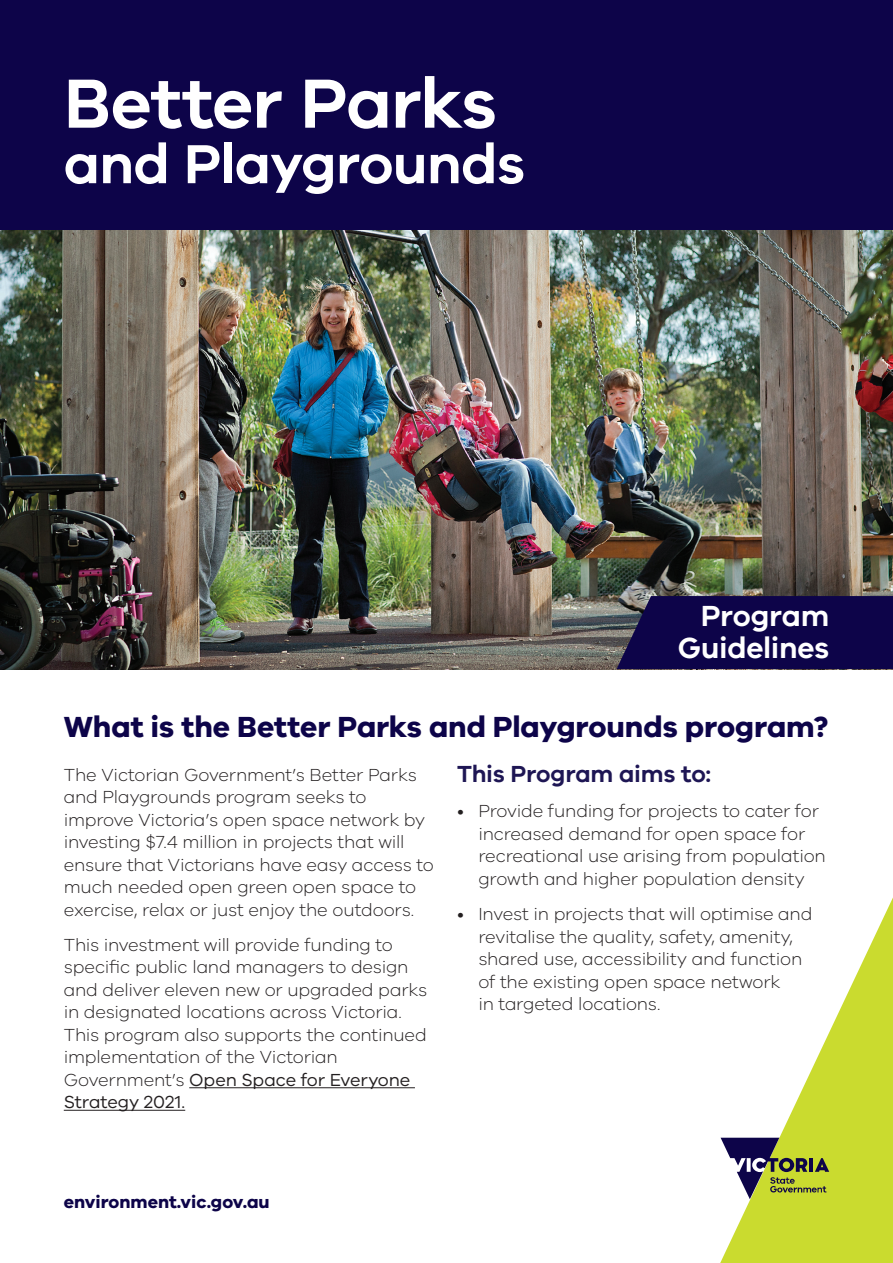
<style>
.page{position:relative;width:893px;height:1263px;background:#fff}
.page>*{position:absolute;margin:0;border:0;box-sizing:border-box;transform-origin:0 0}
.t1{font:600 71.7px "VIC";letter-spacing:-.02em;color:#fff}
.t2{font:600 56.7px "VIC";letter-spacing:-.015em;color:#fff}
.t3{font:700 30px "VIC";letter-spacing:-.005em;color:#0d0449}
.t4{font:600 30px/31.5px "VIC";letter-spacing:-.015em;color:#fff;text-align:right}
.t5{font:600 24px "VIC";letter-spacing:-.01em;color:#1e1654}
.t6{font:300 18px/22.5px "VIC";letter-spacing:-.01em;color:#231f20}
.t7{font:700 18px "VIC";color:#0d0449}
.s1{font-weight:400}
</style>
<div class="page">
<hr style="left:189px;top:1087px;width:226px;height:1px;background:#231f20">
<hr style="left:64px;top:1110px;width:121px;height:1px;background:#231f20">
<img style="left:0;top:230px;width:893px;height:439px">
<svg style="left:720px;top:897px;width:173px;height:366px"></svg>
<div style="left:0;top:0;width:893px;height:230px;background:#0d0449"></div>
<div style="left:617px;top:596px;width:276px;height:73px;background:#0d0449"></div>
<svg style="left:721px;top:1138px;width:108px;height:61px"></svg>
<h1 class="t1" style="left:64px;top:60px;width:435px">Better Parks</h1>
<h2 class="t2" style="left:64px;top:130px;width:463px">and Playgrounds</h2>
<h3 class="t4" style="left:678px;top:599px;width:153px">Program<br>Guidelines</h3>
<h3 class="t3" style="left:64px;top:708px;width:766px">What is the Better Parks and Playgrounds program?</h3>
<p class="t6" style="left:64px;top:763px;width:372px">The Victorian Government’s Better Parks and Playgrounds program seeks to improve Victoria’s open space network by investing $7.4 million in projects that will ensure that Victorians have easy access to much needed open green open space to exercise, relax or just enjoy the outdoors.</p>
<p class="t6" style="left:64px;top:933px;width:365px">This investment will provide funding to specific public land managers to design and deliver eleven new or upgraded parks in designated locations across Victoria.<br>This program also supports the continued implementation of the Victorian Government’s <span class="s1">Open Space for Everyone Strategy 2021.</span></p>
<h3 class="t5" style="left:457px;top:759px;width:256px">This Program aims to:</h3>
<p class="t6" style="left:478px;top:799px;width:349px;text-indent:-21px">• Provide funding for projects to cater for increased demand for open space for recreational use arising from population growth and higher population density</p>
<p class="t6" style="left:478px;top:902px;width:336px;text-indent:-21px">• Invest in projects that will optimise and revitalise the quality, safety, amenity, shared use, accessibility and function of the existing open space network<br>in targeted locations.</p>
<p class="t7" style="left:64px;top:1190px;width:207px">environment.vic.gov.au</p>
</div>
